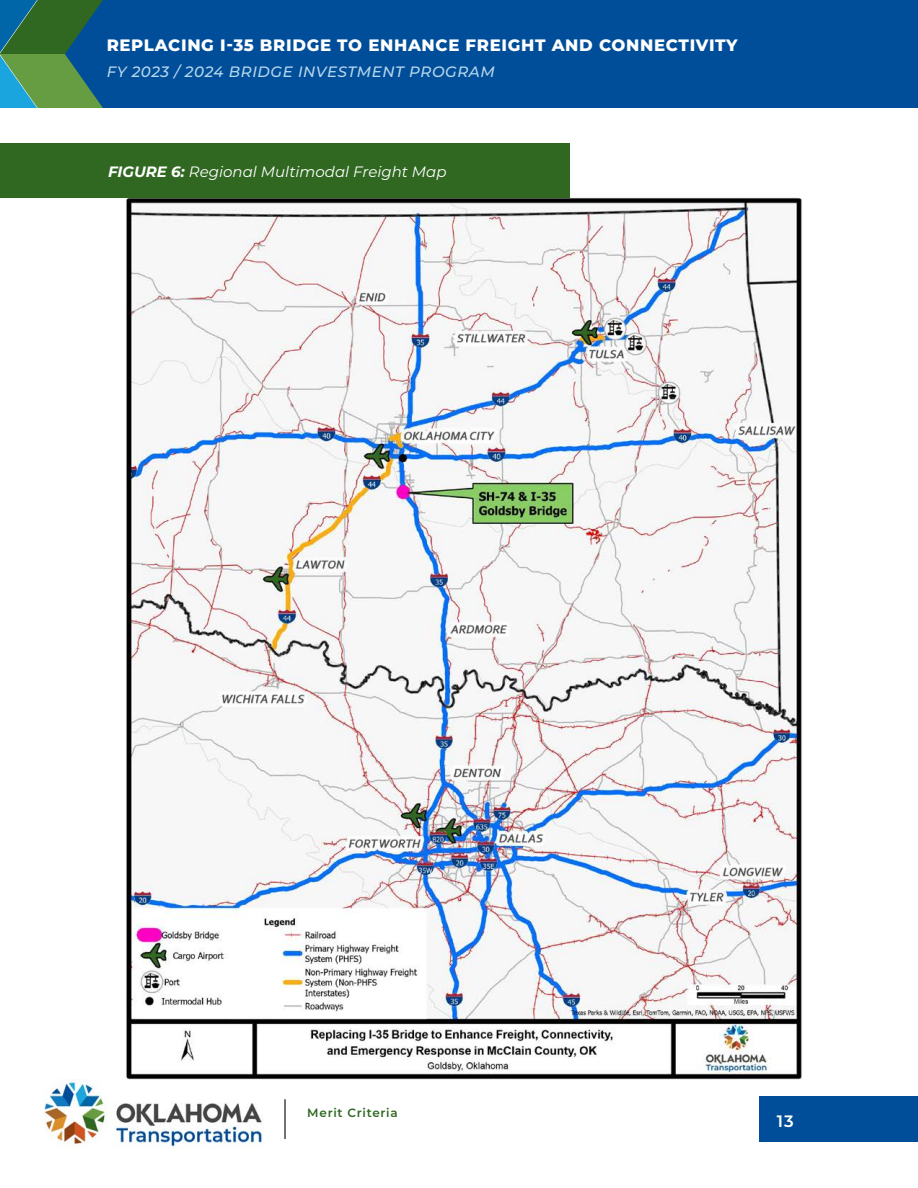
<style>
.page{position:relative;width:918px;height:1188px;background:#fff}
.page>*{position:absolute;margin:0;border:0;box-sizing:border-box;transform-origin:0 0}
.t1{font:800 16.5px "Montserrat";letter-spacing:.04em;color:#fff}
.t2{font:600 16.5px "Montserrat";color:#fff}
.t3{font:italic 15px "Montserrat";color:#fff}
.t4{font:italic 500 15px "Montserrat";letter-spacing:.04em;color:#b7d7ec}
.t5{font:600 12px "Montserrat";letter-spacing:.06em;color:#306821}
.s1{font-weight:700}
</style>
<div class="page">
<div style="left:103px;top:0;width:815px;height:108px;background:#004e99"></div>
<svg style="left:0;top:0;width:103px;height:108px;background:#337a5f"></svg>
<div style="left:760px;top:1096px;width:158px;height:46px;background:#004e99"></div>
<img style="left:44px;top:1079px;width:219px;height:69px">
<hr style="left:284px;top:1099px;width:2px;height:40px;background:#444446">
<img style="left:122px;top:197px;width:680px;height:883px">
<div style="left:0;top:143px;width:570px;height:54px;background:#306821"></div>
<p class="t1" style="left:107px;top:33px;width:632px">REPLACING I-35 BRIDGE TO ENHANCE FREIGHT AND CONNECTIVITY</p>
<p class="t4" style="left:107px;top:62px;width:390px">FY 2023 / 2024 BRIDGE INVESTMENT PROGRAM</p>
<p class="t3" style="left:108px;top:162px;width:340px"><span class="s1">FIGURE 6:</span> Regional Multimodal Freight Map</p>
<p class="t5" style="left:307px;top:1104px;width:92px">Merit Criteria</p>
<p class="t2" style="left:777px;top:1110px;width:18px">13</p>
</div>
